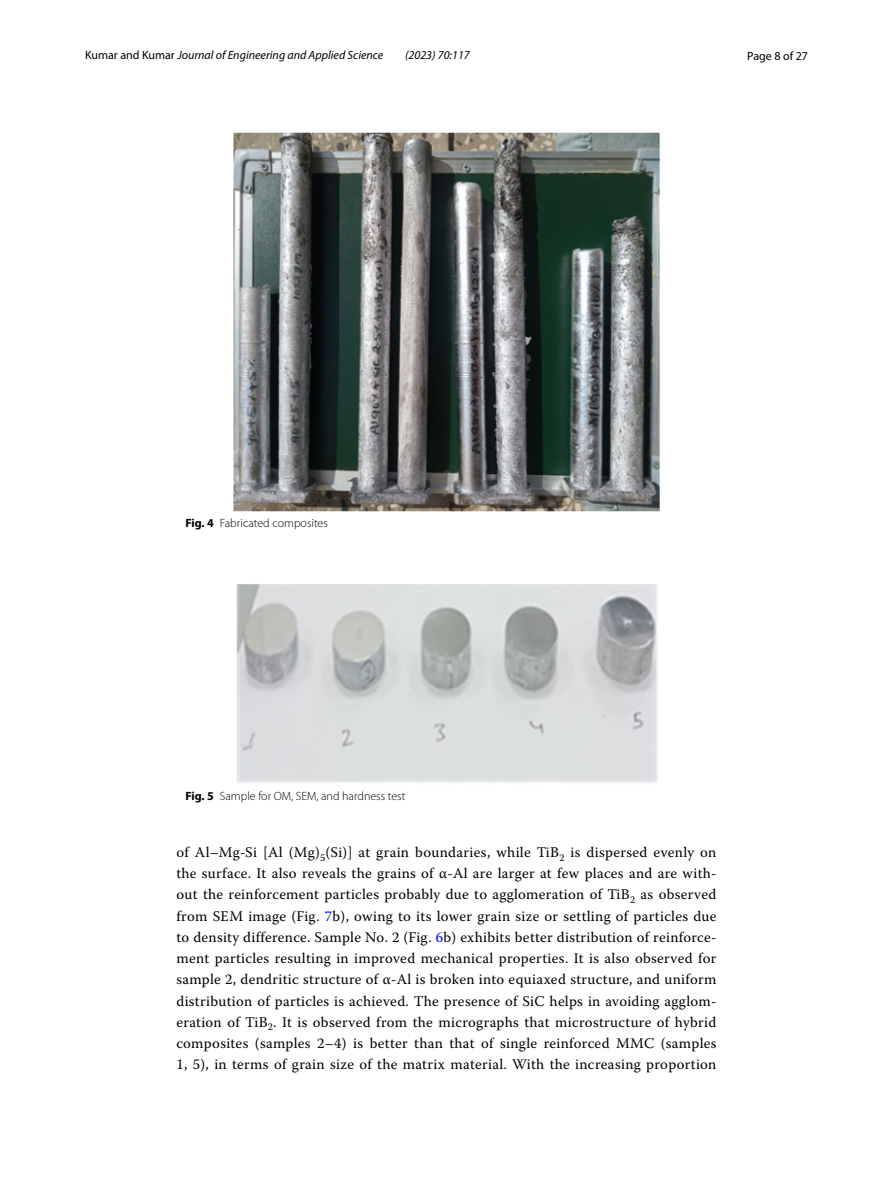
<style>
.page{position:relative;width:893px;height:1187px;background:#fff}
.page>*{position:absolute;margin:0;border:0;box-sizing:border-box;transform-origin:0 0}
.t1{font:14.7px/21.3px "Warnock Pro";letter-spacing:.02em;color:#000;text-align:justify}
.t2{font:italic 12px "Myriad Pro";color:#000}
.t3{font:300 12px "Myriad Pro";color:#000}
.t4{font:12px "Myriad Pro";color:#000}
.s1{font-style:normal}
.s2{font-weight:700}
.s3{color:#00f}
</style>
<div class="page">
<img style="left:234px;top:133px;width:425px;height:378px">
<img style="left:236px;top:584px;width:422px;height:199px">
<p class="t2" style="left:85px;top:48px;width:300px"><span class="s1">Kumar and Kumar</span> Journal of Engineering and Applied Science</p>
<p class="t2" style="left:405px;top:48px;width:66px">(2023) 70:117</p>
<p class="t4" style="left:747px;top:48px;width:62px">Page 8 of 27</p>
<p class="t3" style="left:185px;top:516px;width:144px"><span class="s2">Fig. 4</span> Fabricated composites</p>
<p class="t3" style="left:185px;top:789px;width:222px"><span class="s2">Fig. 5</span> Sample for OM, SEM, and hardness test</p>
<p class="t1" style="left:176px;top:841px;width:542px">of Al–Mg-Si [Al (Mg)<sub>5</sub>(Si)] at grain boundaries, while TiB<sub>2</sub> is dispersed evenly on the surface. It also reveals the grains of α-Al are larger at few places and are with&shy;out the reinforcement particles probably due to agglomeration of TiB<sub>2</sub> as observed from SEM image (Fig. <span class="s3">7</span>b), owing to its lower grain size or settling of particles due to density difference. Sample No. 2 (Fig. <span class="s3">6</span>b) exhibits better distribution of reinforce&shy;ment particles resulting in improved mechanical properties. It is also observed for sample 2, dendritic structure of α-Al is broken into equiaxed structure, and uniform distribution of particles is achieved. The presence of SiC helps in avoiding agglom&shy;eration of TiB<sub>2</sub>. It is observed from the micrographs that microstructure of hybrid composites (samples 2–4) is better than that of single reinforced MMC (samples 1, 5), in terms of grain size of the matrix material. With the increasing proportion</p>
</div>
